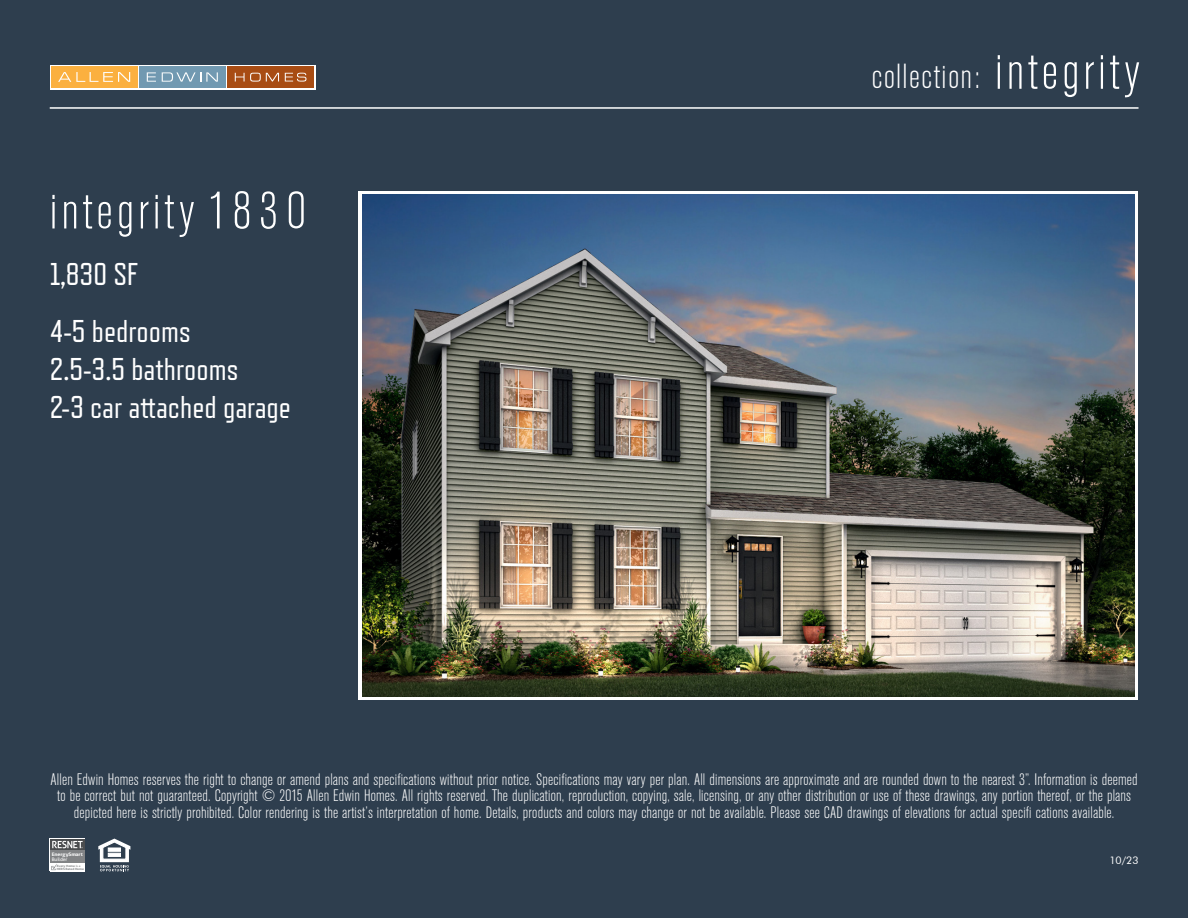
<style>
.page{position:relative;width:1188px;height:918px;background:#2e3e4e}
.page>*{position:absolute;margin:0;border:0;box-sizing:border-box;transform-origin:0 0}
.t1{font:300 condensed 52.5px "Akzidenz Grotesk BE";letter-spacing:.075em;color:#fff}
.t2{font:300 condensed 34.5px "Akzidenz Grotesk BE";letter-spacing:.04em;color:#fff}
.t3{font:31.5px "Refrigerator Deluxe";color:#fff}
.t4{font:300 condensed 16.5px/16.5px "Akzidenz Grotesk BE";letter-spacing:.01em;color:#fff;text-align:center}
.t5{font:10.5px "Futura BT";color:#fff}
.t6{font:700 4.8px "Aller";letter-spacing:-.015em;color:#fff;scale:1.12 1}
.t7{font:4.8px "Aller";letter-spacing:-.025em;color:#fff;scale:1.05 1}
.t8{font:700 3px/3.2px "Aller";letter-spacing:-.01em;color:#818385;scale:1.14 1}
.s1{font-size:52.5px}
.s2{font-weight:400}
</style>
<div class="page">
<svg style="left:98px;top:839px;width:32px;height:32px"></svg>
<svg style="left:50px;top:839px;width:35px;height:11px"></svg>
<div style="left:50px;top:850px;width:35px;height:13px;background:#818385"></div>
<div style="left:50px;top:863px;width:35px;height:8px;background:#fff"></div>
<svg style="left:52px;top:841px;width:31px;height:7px"></svg>
<svg style="left:51px;top:864px;width:6px;height:6px"></svg>
<hr style="left:50px;top:107px;width:1089px;height:2px;background:#fff">
<div style="left:50px;top:65px;width:265px;height:25px;background:#fff"></div>
<div style="left:227px;top:66px;width:87px;height:22px;background:#a84c13"></div>
<div style="left:139px;top:66px;width:87px;height:22px;background:#7199b1"></div>
<div style="left:51px;top:66px;width:87px;height:22px;background:#fbb03f"></div>
<svg style="left:58px;top:72px;width:72px;height:10px"></svg>
<svg style="left:147px;top:72px;width:9px;height:10px"></svg>
<svg style="left:162px;top:72px;width:56px;height:10px"></svg>
<svg style="left:235px;top:73px;width:44px;height:9px"></svg>
<svg style="left:285px;top:73px;width:21px;height:9px"></svg>
<div style="left:359px;top:191px;width:779px;height:508px;background:linear-gradient(to right,#fff,#fff)"></div>
<img style="left:363px;top:195px;width:771px;height:502px">
<p class="t1" style="left:50px;top:182px;width:257px">integrity 1830</p>
<p class="t3" style="left:50px;top:257px;width:90px">1,830 SF</p>
<p class="t3" style="left:50px;top:314px;width:143px">4-5 bedrooms</p>
<p class="t3" style="left:50px;top:352px;width:191px">2.5-3.5 bathrooms</p>
<p class="t3" style="left:50px;top:390px;width:243px">2-3 car attached garage</p>
<h2 class="t2" style="left:872px;top:58px;width:269px">collection: <span class="s1">integrity</span></h2>
<p class="t4" style="left:51px;top:771px;width:1089px">Allen Edwin Homes reserves the right to change or amend plans and specifications without prior notice. Specifications may vary per plan. All dimensions are approximate and are rounded down to the nearest 3”. Information is deemed to be correct but not guaranteed. Copyright © 2015 Allen Edwin Homes. All rights reserved. The duplication, reproduction, copying, sale, licensing, or any other distribution or use of these drawings, any portion thereof, or the plans depicted here is strictly prohibited. Color rendering is the artist’s interpretation of home. Details, products and colors may change or not be available. Please see CAD drawings of elevations for actual specifi cations available.</p>
<p class="t6" style="left:52px;top:851px;width:29px">EnergySmart</p>
<p class="t7" style="left:52px;top:856px;width:16px">Builder</p>
<p class="t8" style="left:57px;top:864px;width:25px">Every Home <span class="s2">is a<br></span>HERS Rated Home</p>
<p class="t5" style="left:1109px;top:854px;width:31px">10/23</p>
</div>
